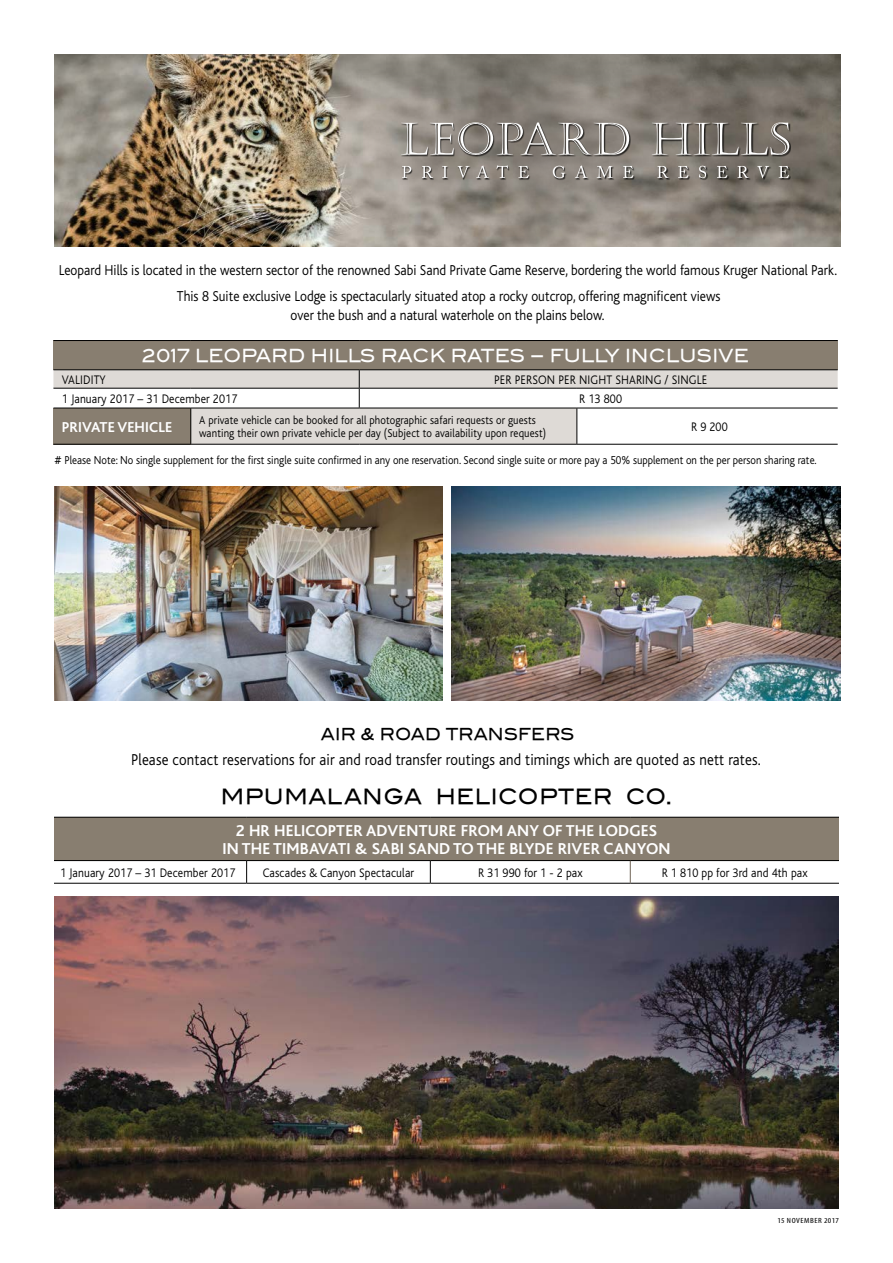
<style>
.page{position:relative;width:893px;height:1263px;background:#fff}
.page>*{position:absolute;margin:0;border:0;box-sizing:border-box;transform-origin:0 0}
.t1{font:21px "Blair Md ITCTT Medium";letter-spacing:.04em;color:#000;scale:.9 1}
.t2{font:18px "Blair Md ITCTT Medium";letter-spacing:.005em;color:#fff;scale:.9 1}
.t3{font:300 16.5px "Bliss";letter-spacing:.01em;color:#000;scale:.9 1}
.t4{font:700 16.5px "Bliss";letter-spacing:.01em;color:#fff}
.t5{font:16.5px "Blair Md ITCTT Medium";letter-spacing:.01em;color:#000;scale:.9 1}
.t6{font:300 15px/25.8px "Bliss";color:#000;text-align:center;scale:.9 1}
.t7{font:700 15px "Bliss";letter-spacing:.01em;color:#fff}
.t8{font:300 12.9px "Bliss";letter-spacing:.01em;color:#000;scale:.9 1}
.t9{font:300 12px/13.5px "Bliss";color:#000;scale:.9 1}
.t10{font:condensed 7.5px "Myriad Pro";letter-spacing:.06em;color:#000;scale:1.2 1}
</style>
<div class="page">
<img style="left:54px;top:54px;width:292px;height:193px">
<div style="left:53px;top:340px;width:785px;height:30px;background:#887e70"></div>
<hr style="left:53px;top:340px;width:138px;height:1px;background:#000">
<hr style="left:191px;top:340px;width:168px;height:1px;background:#000">
<hr style="left:359px;top:340px;width:218px;height:1px;background:#000">
<hr style="left:577px;top:340px;width:261px;height:1px;background:#000">
<hr style="left:53px;top:369px;width:138px;height:1px;background:#000">
<hr style="left:191px;top:369px;width:168px;height:1px;background:#000">
<hr style="left:359px;top:369px;width:218px;height:1px;background:#000">
<svg style="left:53px;top:370px;width:785px;height:74px"></svg>
<hr style="left:577px;top:369px;width:261px;height:1px;background:#000">
<hr style="left:53px;top:388px;width:138px;height:1px;background:#000">
<hr style="left:191px;top:388px;width:168px;height:1px;background:#000">
<hr style="left:359px;top:388px;width:218px;height:1px;background:#000">
<hr style="left:577px;top:388px;width:261px;height:1px;background:#000">
<hr style="left:53px;top:408px;width:138px;height:1px;background:#000">
<hr style="left:191px;top:408px;width:168px;height:1px;background:#000">
<hr style="left:53px;top:444px;width:138px;height:1px;background:#000">
<hr style="left:191px;top:444px;width:168px;height:1px;background:#000">
<hr style="left:359px;top:444px;width:218px;height:1px;background:#000">
<hr style="left:359px;top:408px;width:218px;height:1px;background:#000">
<hr style="left:577px;top:408px;width:261px;height:1px;background:#000">
<hr style="left:577px;top:444px;width:261px;height:1px;background:#000">
<img style="left:54px;top:896px;width:785px;height:313px">
<img style="left:54px;top:487px;width:388px;height:213px">
<img style="left:452px;top:487px;width:388px;height:213px">
<svg style="left:346px;top:54px;width:494px;height:193px;background:#8a837b"></svg>
<div style="left:401px;top:123px;width:390px;height:58px;background:#000;opacity:.75"></div>
<svg style="left:401px;top:122px;width:388px;height:33px;background:#8f8a84"></svg>
<svg style="left:402px;top:165px;width:387px;height:13px;background:#928c86"></svg>
<svg style="left:54px;top:816px;width:785px;height:67px"></svg>
<div style="left:54px;top:817px;width:785px;height:43px;background:#887e70"></div>
<hr style="left:54px;top:817px;width:193px;height:1px;background:#000">
<hr style="left:247px;top:817px;width:183px;height:1px;background:#000">
<hr style="left:430px;top:817px;width:200px;height:1px;background:#000">
<hr style="left:630px;top:817px;width:209px;height:1px;background:#000">
<hr style="left:54px;top:860px;width:193px;height:1px;background:#000">
<hr style="left:247px;top:860px;width:183px;height:1px;background:#000">
<svg style="left:246px;top:861px;width:1px;height:22px"></svg>
<hr style="left:430px;top:860px;width:200px;height:1px;background:#000">
<svg style="left:430px;top:861px;width:1px;height:22px"></svg>
<hr style="left:630px;top:860px;width:209px;height:1px;background:#000">
<hr style="left:54px;top:883px;width:193px;height:1px;background:#000">
<hr style="left:247px;top:883px;width:183px;height:1px;background:#000">
<hr style="left:430px;top:883px;width:200px;height:1px;background:#000">
<hr style="left:630px;top:883px;width:209px;height:1px;background:#000">
<svg style="left:630px;top:861px;width:1px;height:22px"></svg>
<p class="t6" style="left:59px;top:258px;width:866px">Leopard Hills is located in the western sector of the renowned Sabi Sand Private Game Reserve, bordering the world famous Kruger National Park.<br>This 8 Suite exclusive Lodge is spectacularly situated atop a rocky outcrop, offering magnificent views</p>
<p class="t6" style="left:291px;top:303px;width:350px">over the bush and a natural waterhole on the plains below.</p>
<h2 class="t2" style="left:142px;top:345px;width:675px">2017 LEOPARD HILLS RACK RATES – FULLY INCLUSIVE</h2>
<p class="t8" style="left:62px;top:373px;width:50px">VALIDITY</p>
<p class="t8" style="left:494px;top:373px;width:238px">PER PERSON PER NIGHT SHARING / SINGLE</p>
<p class="t8" style="left:62px;top:392px;width:196px">1 January 2017 – 31 December 2017</p>
<p class="t8" style="left:579px;top:392px;width:49px">R 13 800</p>
<p class="t7" style="left:62px;top:419px;width:112px">PRIVATE VEHICLE</p>
<p class="t9" style="left:199px;top:413px;width:387px">A private vehicle can be booked for all photographic safari requests or guests wanting their own private vehicle per day (Subject to availability upon request)</p>
<p class="t8" style="left:691px;top:420px;width:42px">R 9 200</p>
<p class="t9" style="left:55px;top:454px;width:848px"># Please Note: No single supplement for the first single suite confirmed in any one reservation. Second single suite or more pay a 50% supplement on the per person sharing rate.</p>
<h3 class="t5" style="left:321px;top:724px;width:283px">AIR &amp; ROAD TRANSFERS</h3>
<h3 class="t3" style="left:131px;top:751px;width:701px">Please contact reservations for air and road transfer routings and timings which are quoted as nett rates.</h3>
<h1 class="t1" style="left:221px;top:784px;width:503px">MPUMALANGA HELICOPTER CO.</h1>
<h3 class="t4" style="left:236px;top:822px;width:59px">2 HR HELIC</h3>
<h3 class="t4" style="left:315px;top:822px;width:22px">OPTER</h3>
<h3 class="t4" style="left:366px;top:822px;width:210px">ADVENTURE FROM ANY OF THE</h3>
<h3 class="t4" style="left:599px;top:822px;width:60px">LODGES</h3>
<h3 class="t4" style="left:222px;top:840px;width:30px">IN THE</h3>
<h3 class="t4" style="left:273px;top:840px;width:46px">TIMBAVATI</h3>
<h3 class="t4" style="left:355px;top:840px;width:133px">&amp; SABI SAND TO THE</h3>
<h3 class="t4" style="left:510px;top:840px;width:67px">BLYDE RIVER</h3>
<h3 class="t4" style="left:604px;top:840px;width:69px">CANYON</h3>
<p class="t8" style="left:60px;top:866px;width:196px">1 January 2017 – 31 December 2017</p>
<p class="t8" style="left:263px;top:866px;width:170px">Cascades &amp; Canyon Spectacular</p>
<p class="t8" style="left:478px;top:866px;width:118px">R 31 990 for 1 - 2 pax</p>
<p class="t8" style="left:662px;top:866px;width:164px">R 1 810 pp for 3rd and 4th pax</p>
<p class="t10" style="left:777px;top:1216px;width:53px">15 NOVEMBER 2017</p>
</div>
